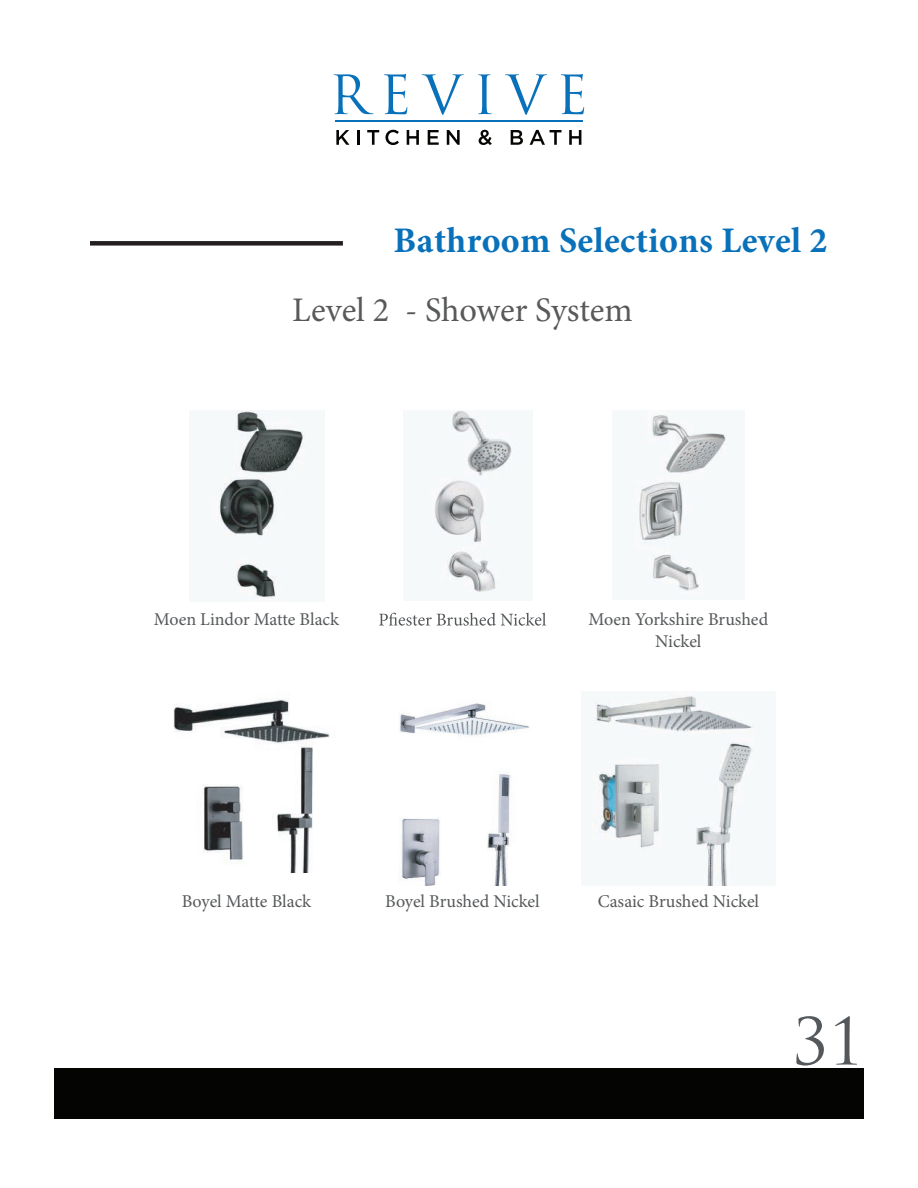
<style>
.page{position:relative;width:918px;height:1188px;background:#fff}
.page>*{position:absolute;margin:0;border:0;box-sizing:border-box;transform-origin:0 0}
.t1{font:63px "Trajan Pro";color:#55585a}
.t2{font:700 36px "Minion Pro";letter-spacing:.01em;color:#0971ba}
.t3{font:34.5px "Minion Pro";letter-spacing:-.005em;color:#575a58}
.t4{font:18px/21.6px "Minion Pro";letter-spacing:-.005em;color:#55585a;text-align:center}
</style>
<div class="page">
<div style="left:90px;top:241px;width:253px;height:5px;background:#231f20"></div>
<img style="left:216px;top:410px;width:90px;height:189px">
<img style="left:429px;top:410px;width:87px;height:183px">
<img style="left:635px;top:411px;width:93px;height:185px">
<svg style="left:379px;top:613px;width:167px;height:13px"></svg>
<img style="left:173px;top:698px;width:157px;height:174px">
<img style="left:399px;top:703px;width:130px;height:183px">
<img style="left:592px;top:695px;width:163px;height:191px">
<svg style="left:334px;top:74px;width:40px;height:40px"></svg>
<svg style="left:384px;top:74px;width:23px;height:40px"></svg>
<svg style="left:422px;top:74px;width:42px;height:41px"></svg>
<svg style="left:478px;top:74px;width:14px;height:40px"></svg>
<svg style="left:505px;top:74px;width:42px;height:41px"></svg>
<svg style="left:561px;top:74px;width:23px;height:40px"></svg>
<hr style="left:335px;top:120px;width:248px;height:2px;background:#0971ba">
<svg style="left:336px;top:130px;width:13px;height:15px"></svg>
<svg style="left:357px;top:130px;width:2px;height:15px"></svg>
<svg style="left:367px;top:130px;width:12px;height:15px"></svg>
<svg style="left:385px;top:130px;width:14px;height:15px"></svg>
<svg style="left:407px;top:130px;width:12px;height:15px"></svg>
<svg style="left:428px;top:130px;width:11px;height:15px"></svg>
<svg style="left:447px;top:130px;width:13px;height:15px"></svg>
<svg style="left:479px;top:130px;width:13px;height:15px"></svg>
<svg style="left:511px;top:130px;width:12px;height:15px"></svg>
<svg style="left:530px;top:130px;width:32px;height:15px"></svg>
<svg style="left:569px;top:130px;width:12px;height:15px"></svg>
<div style="left:54px;top:1069px;width:810px;height:50px;background:#040503"></div>
<h2 class="t2" style="left:394px;top:215px;width:435px">Bathroom Selections Level 2</h2>
<h3 class="t3" style="left:292px;top:287px;width:342px">Level 2 - Shower System</h3>
<p class="t4" style="left:154px;top:609px;width:187px">Moen Lindor Matte Black</p>
<p class="t4" style="left:589px;top:609px;width:181px">Moen Yorkshire Brushed<br>Nickel</p>
<p class="t4" style="left:182px;top:890px;width:131px">Boyel Matte Black</p>
<p class="t4" style="left:385px;top:890px;width:156px">Boyel Brushed Nickel</p>
<p class="t4" style="left:598px;top:890px;width:163px">Casaic Brushed Nickel</p>
<h1 class="t1" style="left:792px;top:1002px;width:73px">31</h1>
</div>
